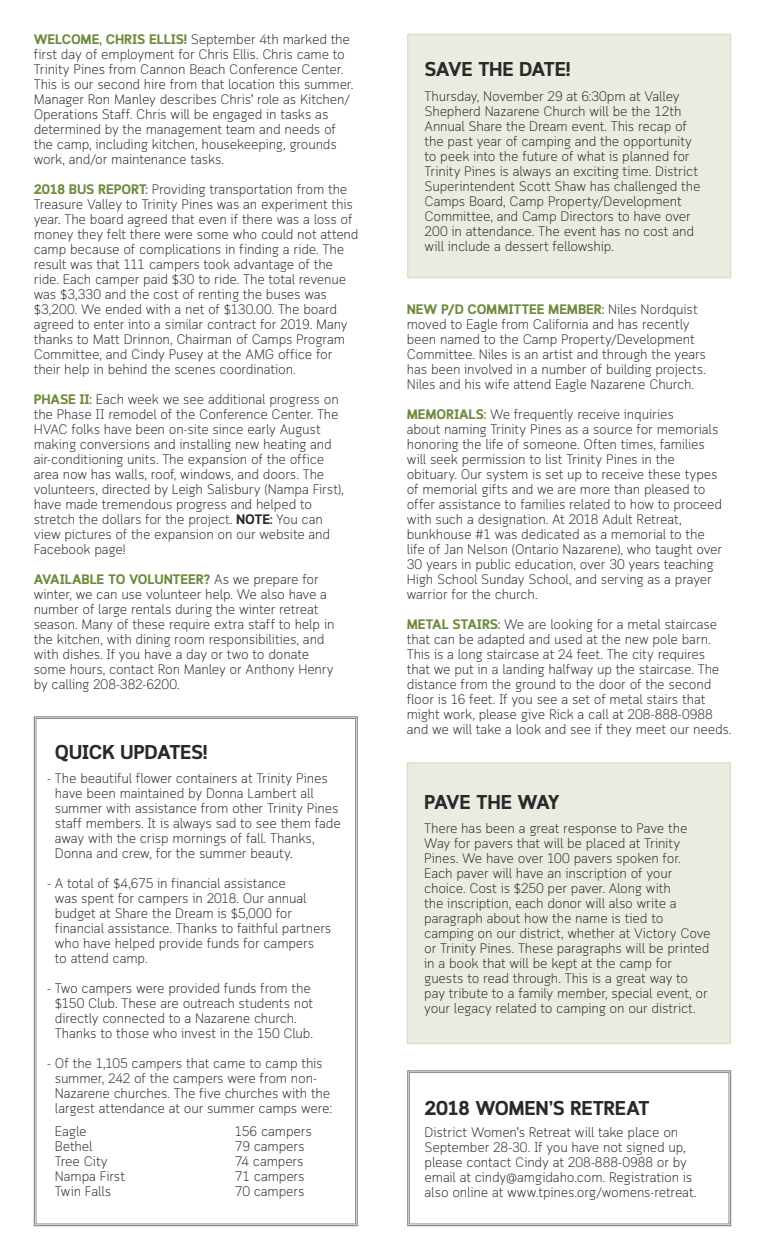
<style>
.page{position:relative;width:765px;height:1260px;background:#fff}
.page>*{position:absolute;margin:0;border:0;box-sizing:border-box;transform-origin:0 0}
.t1{font:700 20px "Cloud";letter-spacing:-.025em;color:#282a2b}
.t2{font:700 20px "Cloud";letter-spacing:-.08em;color:#282a2b}
.t3{font:300 13.75px/15px "Cloud";letter-spacing:-.015em;color:#282a2b}
.t4{font:700 13.75px "Cloud";letter-spacing:-.015em;color:#6e8a3b}
.s1{font-weight:700;color:#6e8a3b}
.s2{font-weight:700}
.s3{font-weight:300;color:#282a2b}
</style>
<div class="page">
<svg style="left:407px;top:1070px;width:325px;height:157px"></svg>
<div style="left:409px;top:1072px;width:320px;height:152px;border:1px solid #8d8e90"></div>
<div style="left:407px;top:34px;width:324px;height:244px;background:#e9ede1;border:1px solid #d6dec7"></div>
<svg style="left:33px;top:716px;width:325px;height:511px"></svg>
<div style="left:36px;top:718px;width:320px;height:506px;border:1px solid #8d8e90"></div>
<div style="left:407px;top:762px;width:324px;height:282px;background:#e9ede1;border:1px solid #d6dec7"></div>
<p class="t3" style="left:34px;top:33px;width:321px"><span class="s1">WELCOME, CHRIS ELLIS!</span> September 4th marked the first day of employment for Chris Ellis. Chris came to Trinity Pines from Cannon Beach Conference Center.<br>This is our second hire from that location this summer.<br>Manager Ron Manley describes Chris’ role as Kitchen/ Operations Staff. Chris will be engaged in tasks as</p>
<p class="t3" style="left:34px;top:123px;width:305px;text-align:justify">determined by the management team and needs of the camp, including kitchen, housekeeping, grounds work, and/or maintenance tasks.</p>
<p class="t3" style="left:34px;top:183px;width:326px"><span class="s1">2018 BUS REPORT:</span> Providing transportation from the Treasure Valley to Trinity Pines was an experiment this year. The board agreed that even if there was a loss of money they felt there were some who could not attend camp because of complications in finding a ride. The result was that 111 campers took advantage of the ride. Each camper paid $30 to ride. The total revenue was $3,330 and the cost of renting the buses was $3,200. We ended with a net of $130.00. The board agreed to enter into a similar contract for 2019. Many thanks to Matt Drinnon, Chairman of Camps Program Committee, and Cindy Pusey at the AMG office for their help in behind the scenes coordination.</p>
<p class="t3" style="left:34px;top:393px;width:307px"><span class="s1">PHASE II:</span> Each week we see additional progress on the Phase II remodel of the Conference Center. The</p>
<p class="t3" style="left:34px;top:423px;width:288px">HVAC folks have been on-site since early August</p>
<p class="t3" style="left:34px;top:438px;width:300px">making conversions and installing new heating and</p>
<p class="t3" style="left:34px;top:453px;width:292px">air-conditioning units. The expansion of the office</p>
<p class="t3" style="left:34px;top:468px;width:292px">area now has walls, roof, windows, and doors. The</p>
<p class="t3" style="left:34px;top:483px;width:312px">volunteers, directed by Leigh Salisbury (Nampa First),</p>
<p class="t3" style="left:34px;top:498px;width:280px">have made tremendous progress and helped to</p>
<p class="t3" style="left:34px;top:513px;width:291px">stretch the dollars for the project. <span class="s2">NOTE:</span> You can</p>
<p class="t3" style="left:34px;top:528px;width:298px">view pictures of the expansion on our website and<br>Facebook page!</p>
<p class="t4" style="left:34px;top:571px;width:287px">AVAILABLE TO VOLUNTEER? <span class="s3">As we prepare for</span></p>
<p class="t3" style="left:34px;top:588px;width:295px">winter, we can use volunteer help. We also have a number of large rentals during the winter retreat</p>
<p class="t3" style="left:34px;top:618px;width:302px">season. Many of these require extra staff to help in</p>
<p class="t3" style="left:34px;top:633px;width:292px">the kitchen, with dining room responsibilities, and</p>
<p class="t3" style="left:34px;top:648px;width:277px">with dishes. If you have a day or two to donate</p>
<p class="t3" style="left:34px;top:663px;width:302px">some hours, contact Ron Manley or Anthony Henry</p>
<p class="t3" style="left:34px;top:678px;width:147px">by calling 208-382-6200.</p>
<p class="t1" style="left:55px;top:740px;width:154px">QUICK UPDATES!</p>
<p class="t3" style="left:55px;top:772px;width:287px;text-indent:-8px">- The beautiful flower containers at Trinity Pines have been maintained by Donna Lambert all summer with assistance from other Trinity Pines staff members. It is always sad to see them fade away with the crisp mornings of fall. Thanks, Donna and crew, for the summer beauty.</p>
<p class="t3" style="left:47px;top:877px;width:241px">- A total of $4,675 in financial assistance</p>
<p class="t3" style="left:55px;top:892px;width:253px">was spent for campers in 2018. Our annual</p>
<p class="t3" style="left:55px;top:907px;width:239px">budget at Share the Dream is $5,000 for</p>
<p class="t3" style="left:55px;top:922px;width:278px">financial assistance. Thanks to faithful partners who have helped provide funds for campers</p>
<p class="t3" style="left:55px;top:952px;width:94px">to attend camp.</p>
<p class="t3" style="left:47px;top:982px;width:266px">- Two campers were provided funds from the</p>
<p class="t3" style="left:55px;top:997px;width:260px">$150 Club. These are outreach students not directly connected to a Nazarene church.</p>
<p class="t3" style="left:55px;top:1027px;width:260px">Thanks to those who invest in the 150 Club.</p>
<p class="t3" style="left:55px;top:1057px;width:279px;text-indent:-8px">- Of the 1,105 campers that came to camp this summer, 242 of the campers were from non-Nazarene churches. The five churches with the largest attendance at our summer camps were:</p>
<p class="t3" style="left:55px;top:1124px;width:33px">Eagle</p>
<p class="t3" style="left:235px;top:1124px;width:78px">156 campers</p>
<p class="t3" style="left:55px;top:1139px;width:39px">Bethel</p>
<p class="t3" style="left:235px;top:1139px;width:71px">79 campers</p>
<p class="t3" style="left:55px;top:1154px;width:54px">Tree City</p>
<p class="t3" style="left:235px;top:1154px;width:70px">74 campers</p>
<p class="t3" style="left:55px;top:1169px;width:72px">Nampa First</p>
<p class="t3" style="left:235px;top:1169px;width:71px">71 campers</p>
<p class="t3" style="left:55px;top:1184px;width:58px">Twin Falls</p>
<p class="t3" style="left:235px;top:1184px;width:71px">70 campers</p>
<p class="t1" style="left:425px;top:57px;width:148px">SAVE THE DATE!</p>
<p class="t3" style="left:425px;top:89px;width:259px">Thursday, November 29 at 6:30pm at Valley<br>Shepherd Nazarene Church will be the 12th</p>
<p class="t3" style="left:425px;top:119px;width:264px">Annual Share the Dream event. This recap of</p>
<p class="t3" style="left:425px;top:134px;width:269px">the past year of camping and the opportunity</p>
<p class="t3" style="left:425px;top:149px;width:278px">to peek into the future of what is planned for Trinity Pines is always an exciting time. District Superintendent Scott Shaw has challenged the Camps Board, Camp Property/Development Committee, and Camp Directors to have over 200 in attendance. The event has no cost and will include a dessert fellowship.</p>
<p class="t3" style="left:407px;top:302px;width:292px"><span class="s1">NEW P/D COMMITTEE MEMBER:</span> Niles Nordquist moved to Eagle from California and has recently</p>
<p class="t3" style="left:407px;top:332px;width:290px">been named to the Camp Property/Development</p>
<p class="t3" style="left:407px;top:347px;width:301px">Committee. Niles is an artist and through the years</p>
<p class="t3" style="left:407px;top:362px;width:301px">has been involved in a number of building projects.<br>Niles and his wife attend Eagle Nazarene Church.</p>
<p class="t3" style="left:407px;top:407px;width:268px"><span class="s1">MEMORIALS:</span> We frequently receive inquiries</p>
<p class="t3" style="left:407px;top:422px;width:313px">about naming Trinity Pines as a source for memorials honoring the life of someone. Often times, families</p>
<p class="t3" style="left:407px;top:452px;width:270px">will seek permission to list Trinity Pines in the</p>
<p class="t3" style="left:407px;top:467px;width:312px">obituary. Our system is set up to receive these types of memorial gifts and we are more than pleased to</p>
<p class="t3" style="left:407px;top:497px;width:317px">offer assistance to families related to how to proceed</p>
<p class="t3" style="left:407px;top:512px;width:276px">with such a designation. At 2018 Adult Retreat,</p>
<p class="t3" style="left:407px;top:527px;width:300px">bunkhouse #1 was dedicated as a memorial to the</p>
<p class="t3" style="left:407px;top:542px;width:317px">life of Jan Nelson (Ontario Nazarene), who taught over 30 years in public education, over 30 years teaching High School Sunday School, and serving as a prayer warrior for the church.</p>
<p class="t3" style="left:407px;top:617px;width:326px"><span class="s1">METAL STAIRS:</span> We are looking for a metal staircase that can be adapted and used at the new pole barn.<br>This is a long staircase at 24 feet. The city requires that we put in a landing halfway up the staircase. The distance from the ground to the door of the second floor is 16 feet. If you see a set of metal stairs that might work, please give Rick a call at 208-888-0988 and we will take a look and see if they meet our needs.</p>
<p class="t2" style="left:424px;top:789px;width:137px">PAVE THE WAY</p>
<p class="t3" style="left:424px;top:821px;width:265px">There has been a great response to Pave the<br>Way for pavers that will be placed at Trinity<br>Pines. We have over 100 pavers spoken for.</p>
<p class="t3" style="left:424px;top:866px;width:250px">Each paver will have an inscription of your choice. Cost is $250 per paver. Along with</p>
<p class="t3" style="left:424px;top:896px;width:254px">the inscription, each donor will also write a</p>
<p class="t3" style="left:424px;top:911px;width:241px">paragraph about how the name is tied to</p>
<p class="t3" style="left:424px;top:926px;width:288px">camping on our district, whether at Victory Cove or Trinity Pines. These paragraphs will be printed in a book that will be kept at the camp for guests to read through. This is a great way to</p>
<p class="t3" style="left:424px;top:986px;width:285px">pay tribute to a family member, special event, or your legacy related to camping on our district.</p>
<p class="t1" style="left:425px;top:1096px;width:227px">2018 WOMEN’S RETREAT</p>
<p class="t3" style="left:425px;top:1125px;width:255px">District Women’s Retreat will take place on</p>
<p class="t3" style="left:425px;top:1140px;width:273px">September 28-30. If you have not signed up, please contact Cindy at 208-888-0988 or by email at cindy@amgidaho.com. Registration is also online at www.tpines.org/womens-retreat.</p>
</div>
